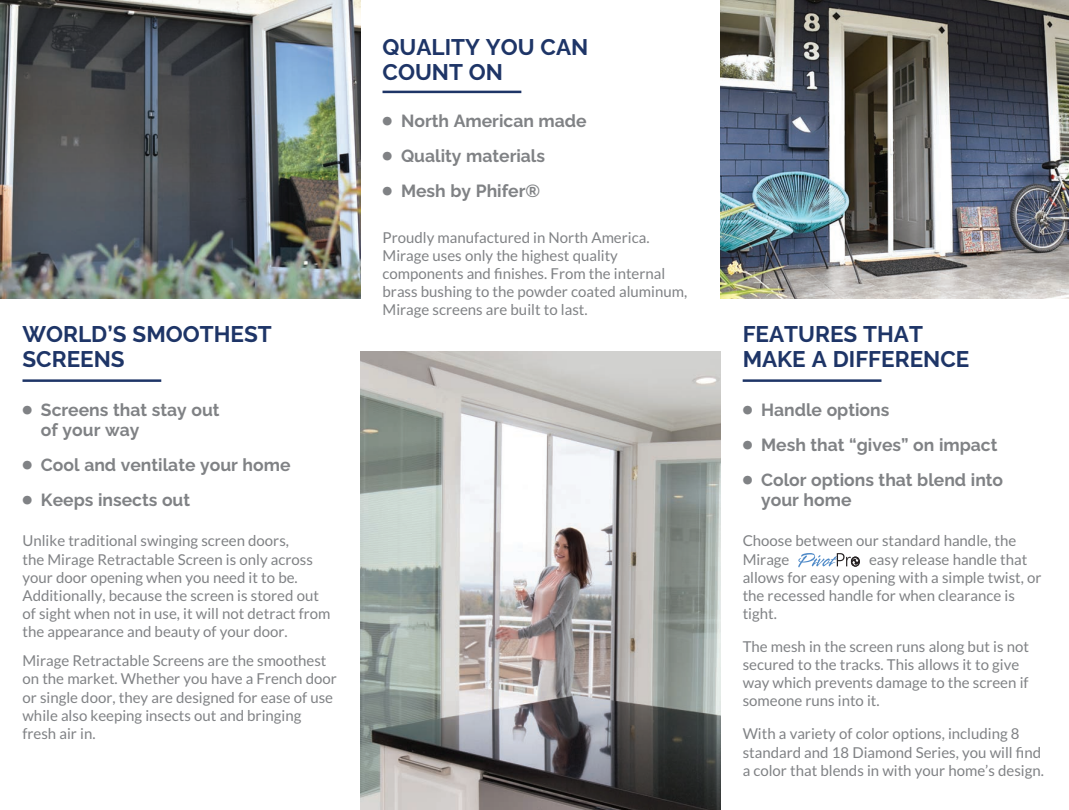
<style>
.page{position:relative;width:1069px;height:810px;background:#fff}
.page>*{position:absolute;margin:0;border:0;box-sizing:border-box;transform-origin:0 0}
.t1{font:700 22.5px/25px "Raleway";color:#1e3567}
.t2{font:700 17.5px/20px "Raleway";color:#808285}
.t3{font:15px/18.1px "Lato";color:#808285}
.s1{font-family:"Universal Newswith Comm Pi";font-weight:400}
</style>
<div class="page">
<img style="left:0;top:0;width:360px;height:299px">
<img style="left:720px;top:0;width:349px;height:299px">
<img style="left:360px;top:351px;width:361px;height:459px">
<hr style="left:382px;top:91px;width:139px;height:2px;background:#1e3567">
<hr style="left:22px;top:379px;width:139px;height:3px;background:#1e3567">
<hr style="left:742px;top:379px;width:139px;height:3px;background:#1e3567">
<svg style="left:798px;top:553px;width:62px;height:14px"></svg>
<h1 class="t1" style="left:22px;top:319px;width:251px">WORLD’S SMOOTHEST<br>SCREENS</h1>
<p class="t2" style="left:41px;top:398px;width:180px;text-indent:-18px"><span class="s1">●</span> Screens that stay out of your way</p>
<p class="t2" style="left:22px;top:453px;width:269px"><span class="s1">●</span> Cool and ventilate your home</p>
<p class="t2" style="left:22px;top:488px;width:169px"><span class="s1">●</span> Keeps insects out</p>
<p class="t3" style="left:22px;top:532px;width:310px">Unlike traditional swinging screen doors,<br>the Mirage Retractable Screen is only across your door opening when you need it to be.<br>Additionally, because the screen is stored out of sight when not in use, it will not detract from the appearance and beauty of your door.</p>
<p class="t3" style="left:22px;top:652px;width:316px">Mirage Retractable Screens are the smoothest on the market. Whether you have a French door or single door, they are designed for ease of use while also keeping insects out and bringing fresh air in.</p>
<h1 class="t1" style="left:382px;top:32px;width:207px">QUALITY YOU CAN<br>COUNT ON</h1>
<p class="t2" style="left:382px;top:109px;width:206px"><span class="s1">●</span> North American made</p>
<p class="t2" style="left:382px;top:144px;width:164px"><span class="s1">●</span> Quality materials</p>
<p class="t2" style="left:382px;top:179px;width:159px"><span class="s1">●</span> Mesh by Phifer®</p>
<p class="t3" style="left:382px;top:229px;width:306px">Proudly manufactured in North America.<br>Mirage uses only the highest quality components and finishes. From the internal brass bushing to the powder coated aluminum, Mirage screens are built to last.</p>
<h1 class="t1" style="left:742px;top:319px;width:228px">FEATURES THAT<br>MAKE A DIFFERENCE</h1>
<p class="t2" style="left:742px;top:398px;width:148px"><span class="s1">●</span> Handle options</p>
<p class="t2" style="left:742px;top:433px;width:256px"><span class="s1">●</span> Mesh that “gives” on impact</p>
<p class="t2" style="left:761px;top:468px;width:244px;text-indent:-18px"><span class="s1">●</span> Color options that blend into your home</p>
<p class="t3" style="left:742px;top:532px;width:275px">Choose between our standard handle, the<br>Mirage</p>
<p class="t3" style="left:742px;top:550px;width:300px;text-indent:126px">easy release handle that allows for easy opening with a simple twist, or the recessed handle for when clearance is tight.</p>
<p class="t3" style="left:742px;top:638px;width:288px">The mesh in the screen runs along but is not secured to the tracks. This allows it to give way which prevents damage to the screen if someone runs into it.</p>
<p class="t3" style="left:742px;top:725px;width:303px">With a variety of color options, including 8 standard and 18 Diamond Series, you will find a color that blends in with your home’s design.</p>
</div>
